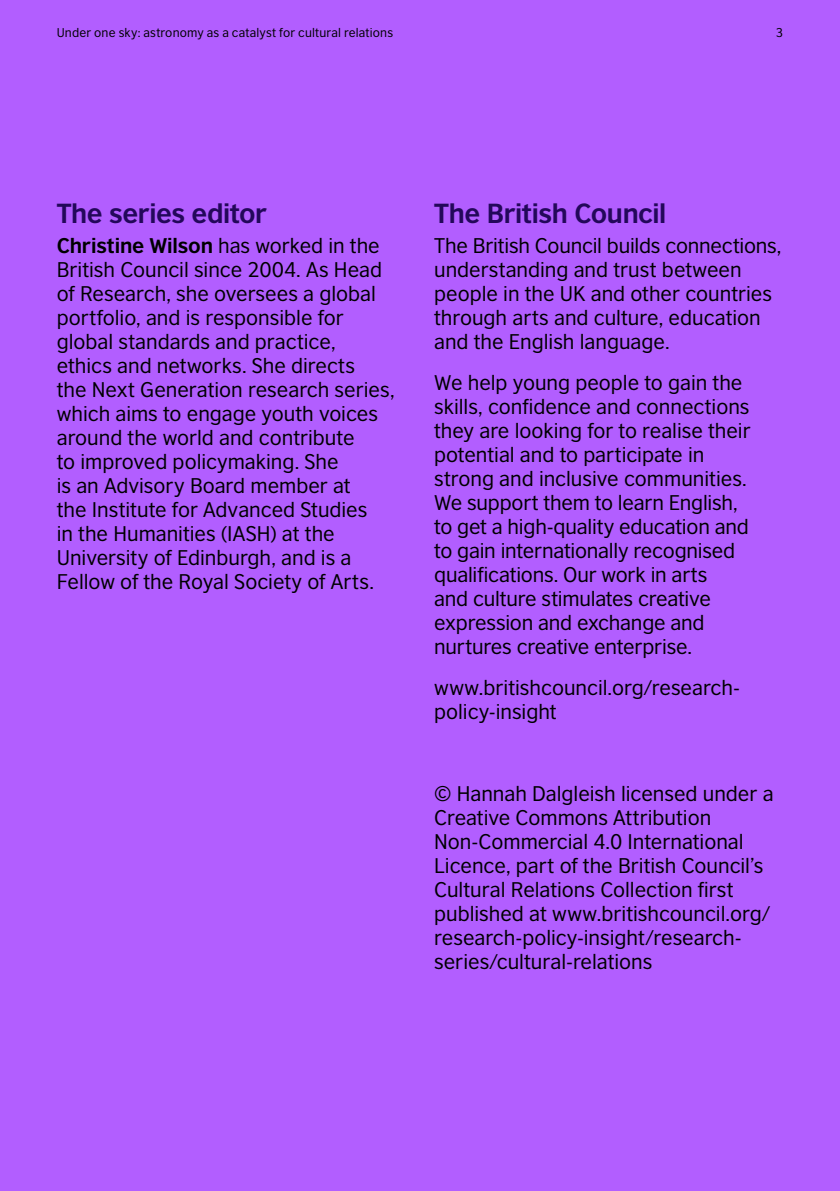
<style>
.page{position:relative;width:840px;height:1191px;background:#fff}
.page>*{position:absolute;margin:0;border:0;box-sizing:border-box;transform-origin:0 0}
.t1{font:700 26px "British Council Sans";letter-spacing:-.015em;color:#23085a}
.t2{font:20px/24px "British Council Sans";color:#000}
.t3{font:12px "British Council Sans";letter-spacing:.015em;color:#000}
.s1{font-weight:700}
</style>
<div class="page">
<div style="left:0;top:0;width:839px;height:1191px;background:#b25eff"></div>
<p class="t3" style="left:57px;top:23px;width:337px">Under one sky: astronomy as a catalyst for cultural relations</p>
<p class="t3" style="left:775px;top:23px;width:9px">3</p>
<h1 class="t1" style="left:57px;top:190px;width:212px">The series editor</h1>
<p class="t2" style="left:57px;top:232px;width:339px"><span class="s1">Christine Wilson</span> has worked in the British Council since 2004. As Head of Research, she oversees a global portfolio, and is responsible for global standards and practice, ethics and networks. She directs<br>the Next Generation research series, which aims to engage youth voices around the world and contribute<br>to improved policymaking. She<br>is an Advisory Board member at<br>the Institute for Advanced Studies<br>in the Humanities (IASH) at the University of Edinburgh, and is a Fellow of the Royal Society of Arts.</p>
<h1 class="t1" style="left:434px;top:190px;width:233px">The British Council</h1>
<p class="t2" style="left:434px;top:232px;width:348px">The British Council builds connections, understanding and trust between people in the UK and other countries through arts and culture, education and the English language.</p>
<p class="t2" style="left:434px;top:369px;width:318px">We help young people to gain the skills, confidence and connections they are looking for to realise their potential and to participate in strong and inclusive communities.<br>We support them to learn English, to get a high-quality education and to gain internationally recognised qualifications. Our work in arts<br>and culture stimulates creative expression and exchange and nurtures creative enterprise.</p>
<p class="t2" style="left:434px;top:674px;width:307px">www.britishcouncil.org/research&shy;policy-insight</p>
<p class="t2" style="left:434px;top:780px;width:341px">© Hannah Dalgleish licensed under a Creative Commons Attribution Non-Commercial 4.0 International Licence, part of the British Council’s Cultural Relations Collection first published at www.britishcouncil.org/ research-policy-insight/research&shy;series/cultural-relations</p>
</div>
